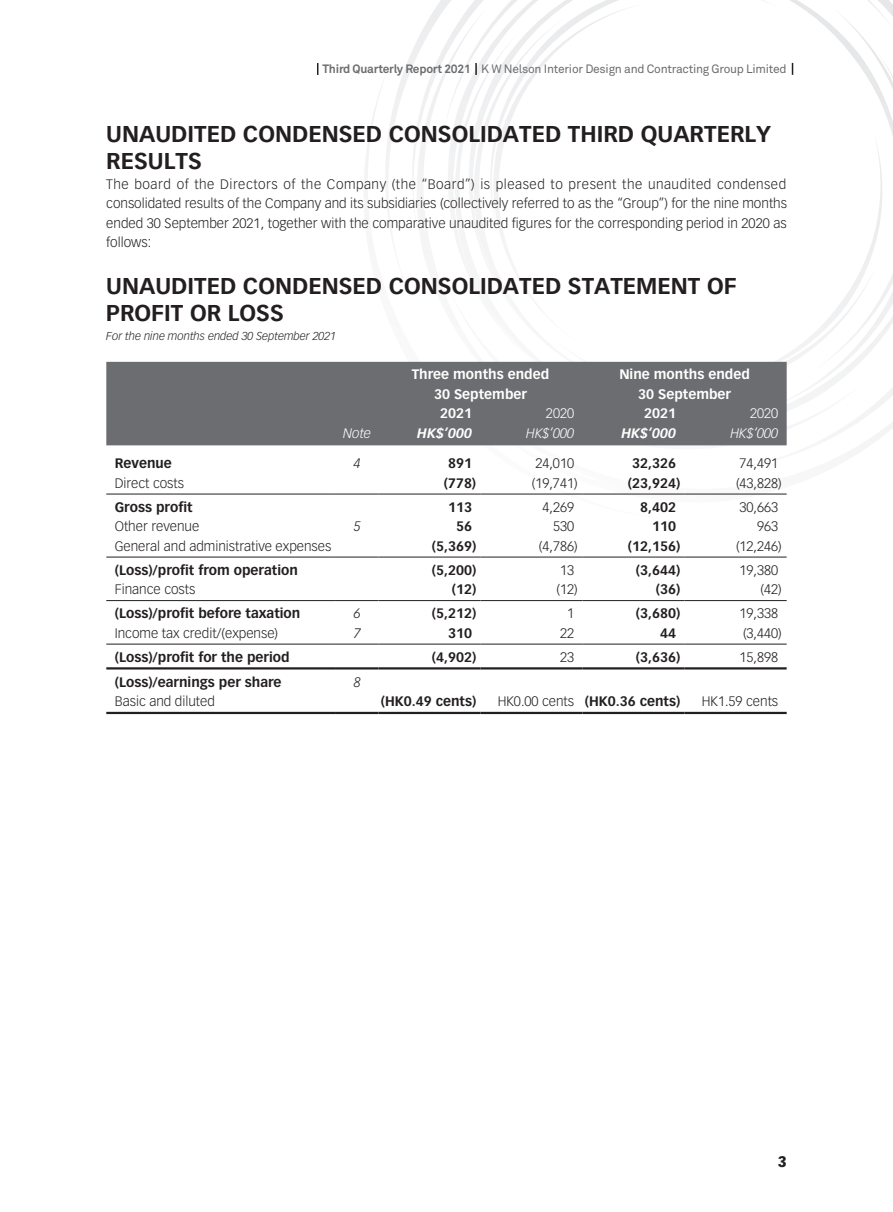
<style>
.page{position:relative;width:893px;height:1212px;background:#fff}
.page>*{position:absolute;margin:0;border:0;box-sizing:border-box;transform-origin:0 0}
.t1{font:700 22.5px/27px "Vectora LT Std";color:#231f20}
.t2{font:900 15px "Vectora LT Std";color:#231f20}
.t3{font:300 13.5px/19.5px "Vectora LT Std";color:#231f20;text-align:justify}
.t4{font:700 13.5px "Vectora LT Std";color:#231f20}
.t5{font:700 13.5px/19.5px "Vectora LT Std";color:#fff;text-align:center}
.t6{font:italic 300 13.5px "Vectora LT Std";color:#fff}
.t7{font:italic 700 13.5px "Vectora LT Std";color:#fff}
.t8{font:300 13.5px "Vectora LT Std";color:#fff}
.t9{font:italic 300 13.5px "Vectora LT Std";color:#231f20}
.t10{font:12px "Akkurat Pro";letter-spacing:-.02em;color:#6c6d70}
.t11{font:italic 300 11.25px "Vectora LT Std";color:#231f20}
.s1{font-weight:700}
.s2{font-weight:300}
</style>
<div class="page">
<svg style="left:317px;top:63px;width:1px;height:12px"></svg>
<svg style="left:361px;top:0;width:532px;height:494px"></svg>
<div style="left:106px;top:362px;width:681px;height:83px;background:#6c6d70"></div>
<hr style="left:106px;top:494px;width:230px;height:1px;background:#231f20">
<hr style="left:336px;top:494px;width:42px;height:1px;background:#231f20">
<hr style="left:378px;top:494px;width:102px;height:1px;background:#231f20">
<hr style="left:480px;top:494px;width:103px;height:1px;background:#231f20">
<hr style="left:583px;top:494px;width:102px;height:1px;background:#231f20">
<hr style="left:685px;top:494px;width:102px;height:1px;background:#231f20">
<hr style="left:106px;top:557px;width:230px;height:1px;background:#231f20">
<hr style="left:336px;top:557px;width:42px;height:1px;background:#231f20">
<hr style="left:378px;top:557px;width:102px;height:1px;background:#231f20">
<hr style="left:480px;top:557px;width:103px;height:1px;background:#231f20">
<hr style="left:583px;top:557px;width:102px;height:1px;background:#231f20">
<hr style="left:685px;top:557px;width:102px;height:1px;background:#231f20">
<hr style="left:106px;top:600px;width:230px;height:1px;background:#231f20">
<hr style="left:336px;top:600px;width:42px;height:1px;background:#231f20">
<hr style="left:378px;top:600px;width:102px;height:1px;background:#231f20">
<hr style="left:480px;top:600px;width:103px;height:1px;background:#231f20">
<hr style="left:583px;top:600px;width:102px;height:1px;background:#231f20">
<hr style="left:685px;top:600px;width:102px;height:1px;background:#231f20">
<hr style="left:106px;top:644px;width:230px;height:1px;background:#231f20">
<hr style="left:336px;top:644px;width:42px;height:1px;background:#231f20">
<hr style="left:378px;top:644px;width:102px;height:1px;background:#231f20">
<hr style="left:480px;top:644px;width:103px;height:1px;background:#231f20">
<hr style="left:583px;top:644px;width:102px;height:1px;background:#231f20">
<hr style="left:685px;top:644px;width:102px;height:1px;background:#231f20">
<hr style="left:106px;top:667px;width:230px;height:2px;background:#231f20">
<hr style="left:336px;top:667px;width:42px;height:2px;background:#231f20">
<hr style="left:378px;top:667px;width:102px;height:2px;background:#231f20">
<hr style="left:480px;top:667px;width:103px;height:2px;background:#231f20">
<hr style="left:583px;top:667px;width:102px;height:2px;background:#231f20">
<hr style="left:685px;top:667px;width:102px;height:2px;background:#231f20">
<hr style="left:106px;top:712px;width:230px;height:2px;background:#231f20">
<hr style="left:336px;top:712px;width:42px;height:2px;background:#231f20">
<hr style="left:378px;top:712px;width:102px;height:2px;background:#231f20">
<hr style="left:480px;top:712px;width:103px;height:2px;background:#231f20">
<hr style="left:583px;top:712px;width:102px;height:2px;background:#231f20">
<hr style="left:685px;top:712px;width:102px;height:2px;background:#231f20">
<p class="t10" style="left:322px;top:62px;width:466px"><span class="s1">Third Quarterly Report 2021</span> K W Nelson Interior Design and Contracting Group Limited</p>
<h1 class="t1" style="left:106px;top:120px;width:666px">UNAUDITED CONDENSED CONSOLIDATED THIRD QUARTERLY<br>RESULTS</h1>
<p class="t3" style="left:106px;top:174px;width:682px">The board of the Directors of the Company (the “Board”) is pleased to present the unaudited condensed consolidated results of the Company and its subsidiaries (collectively referred to as the “Group”) for the nine months ended 30 September 2021, together with the comparative unaudited figures for the corresponding period in 2020 as follows:</p>
<h1 class="t1" style="left:106px;top:272px;width:632px">UNAUDITED CONDENSED CONSOLIDATED STATEMENT OF<br>PROFIT OR LOSS</h1>
<p class="t11" style="left:106px;top:329px;width:231px">For the nine months ended 30 September 2021</p>
<p class="t5" style="left:412px;top:364px;width:139px">Three months ended<br>30 September</p>
<p class="t5" style="left:619px;top:364px;width:132px">Nine months ended<br>30 September</p>
<p class="t5" style="left:440px;top:403px;width:33px">2021</p>
<p class="t8" style="left:546px;top:405px;width:30px">2020</p>
<p class="t5" style="left:644px;top:403px;width:33px">2021</p>
<p class="t8" style="left:750px;top:405px;width:30px">2020</p>
<p class="t6" style="left:343px;top:425px;width:30px">Note</p>
<p class="t7" style="left:417px;top:425px;width:56px">HK$’000</p>
<p class="t6" style="left:526px;top:425px;width:49px">HK$’000</p>
<p class="t7" style="left:621px;top:425px;width:56px">HK$’000</p>
<p class="t6" style="left:730px;top:425px;width:49px">HK$’000</p>
<p class="t4" style="left:115px;top:455px;width:58px">Revenue</p>
<p class="t9" style="left:354px;top:455px;width:8px">4</p>
<p class="t4" style="left:448px;top:455px;width:25px">891</p>
<p class="t3" style="left:535px;top:454px;width:40px">24,010</p>
<p class="t4" style="left:632px;top:455px;width:45px">32,326</p>
<p class="t3" style="left:739px;top:454px;width:40px">74,491</p>
<p class="t3" style="left:115px;top:473px;width:71px">Direct costs</p>
<p class="t4" style="left:444px;top:475px;width:34px">(778)</p>
<p class="t3" style="left:532px;top:473px;width:47px">(19,741)</p>
<p class="t4" style="left:628px;top:475px;width:54px">(23,924)</p>
<p class="t3" style="left:736px;top:473px;width:47px">(43,828)</p>
<p class="t4" style="left:115px;top:499px;width:79px">Gross profit</p>
<p class="t4" style="left:448px;top:499px;width:25px">113</p>
<p class="t3" style="left:542px;top:497px;width:33px">4,269</p>
<p class="t4" style="left:640px;top:499px;width:37px">8,402</p>
<p class="t3" style="left:740px;top:497px;width:40px">30,663</p>
<p class="t3" style="left:115px;top:517px;width:86px">Other revenue</p>
<p class="t9" style="left:354px;top:518px;width:8px">5</p>
<p class="t4" style="left:456px;top:518px;width:17px">56</p>
<p class="t3" style="left:553px;top:517px;width:23px">530</p>
<p class="t4" style="left:652px;top:518px;width:25px">110</p>
<p class="t3" style="left:757px;top:517px;width:23px">963</p>
<p class="t3" style="left:115px;top:536px;width:218px">General and administrative expenses</p>
<p class="t4" style="left:432px;top:538px;width:46px">(5,369)</p>
<p class="t3" style="left:539px;top:536px;width:40px">(4,786)</p>
<p class="t4" style="left:628px;top:538px;width:54px">(12,156)</p>
<p class="t3" style="left:736px;top:536px;width:47px">(12,246)</p>
<p class="t4" style="left:115px;top:562px;width:185px">(Loss)/profit from operation</p>
<p class="t4" style="left:432px;top:562px;width:46px">(5,200)</p>
<p class="t3" style="left:560px;top:560px;width:16px">13</p>
<p class="t4" style="left:636px;top:562px;width:46px">(3,644)</p>
<p class="t3" style="left:740px;top:560px;width:40px">19,380</p>
<p class="t3" style="left:115px;top:580px;width:82px">Finance costs</p>
<p class="t4" style="left:452px;top:581px;width:26px">(12)</p>
<p class="t3" style="left:556px;top:580px;width:23px">(12)</p>
<p class="t4" style="left:656px;top:581px;width:26px">(36)</p>
<p class="t3" style="left:761px;top:580px;width:23px">(42)</p>
<p class="t4" style="left:115px;top:605px;width:187px">(Loss)/profit before taxation</p>
<p class="t9" style="left:354px;top:605px;width:8px">6</p>
<p class="t4" style="left:432px;top:605px;width:46px">(5,212)</p>
<p class="t3" style="left:567px;top:604px;width:9px">1</p>
<p class="t4" style="left:636px;top:605px;width:46px">(3,680)</p>
<p class="t3" style="left:740px;top:604px;width:40px">19,338</p>
<p class="t3" style="left:115px;top:623px;width:165px">Income tax credit/(expense)</p>
<p class="t9" style="left:354px;top:625px;width:8px">7</p>
<p class="t4" style="left:448px;top:625px;width:25px">310</p>
<p class="t3" style="left:560px;top:623px;width:16px">22</p>
<p class="t4" style="left:660px;top:625px;width:17px">44</p>
<p class="t3" style="left:743px;top:623px;width:40px">(3,440)</p>
<p class="t4" style="left:115px;top:649px;width:176px">(Loss)/profit for the period</p>
<p class="t4" style="left:432px;top:649px;width:46px">(4,902)</p>
<p class="t3" style="left:560px;top:647px;width:16px">23</p>
<p class="t4" style="left:636px;top:649px;width:46px">(3,636)</p>
<p class="t3" style="left:740px;top:647px;width:40px">15,898</p>
<p class="t4" style="left:115px;top:674px;width:168px">(Loss)/earnings per share</p>
<p class="t9" style="left:354px;top:674px;width:8px">8</p>
<p class="t3" style="left:115px;top:692px;width:102px">Basic and diluted</p>
<p class="t4" style="left:381px;top:693px;width:97px">(HK0.49 cents)</p>
<p class="t4" style="left:498px;top:693px;width:184px"><span class="s2">HK0.00 cents</span> (HK0.36 cents)</p>
<p class="t3" style="left:702px;top:692px;width:78px">HK1.59 cents</p>
<p class="t2" style="left:778px;top:1152px;width:10px">3</p>
</div>
